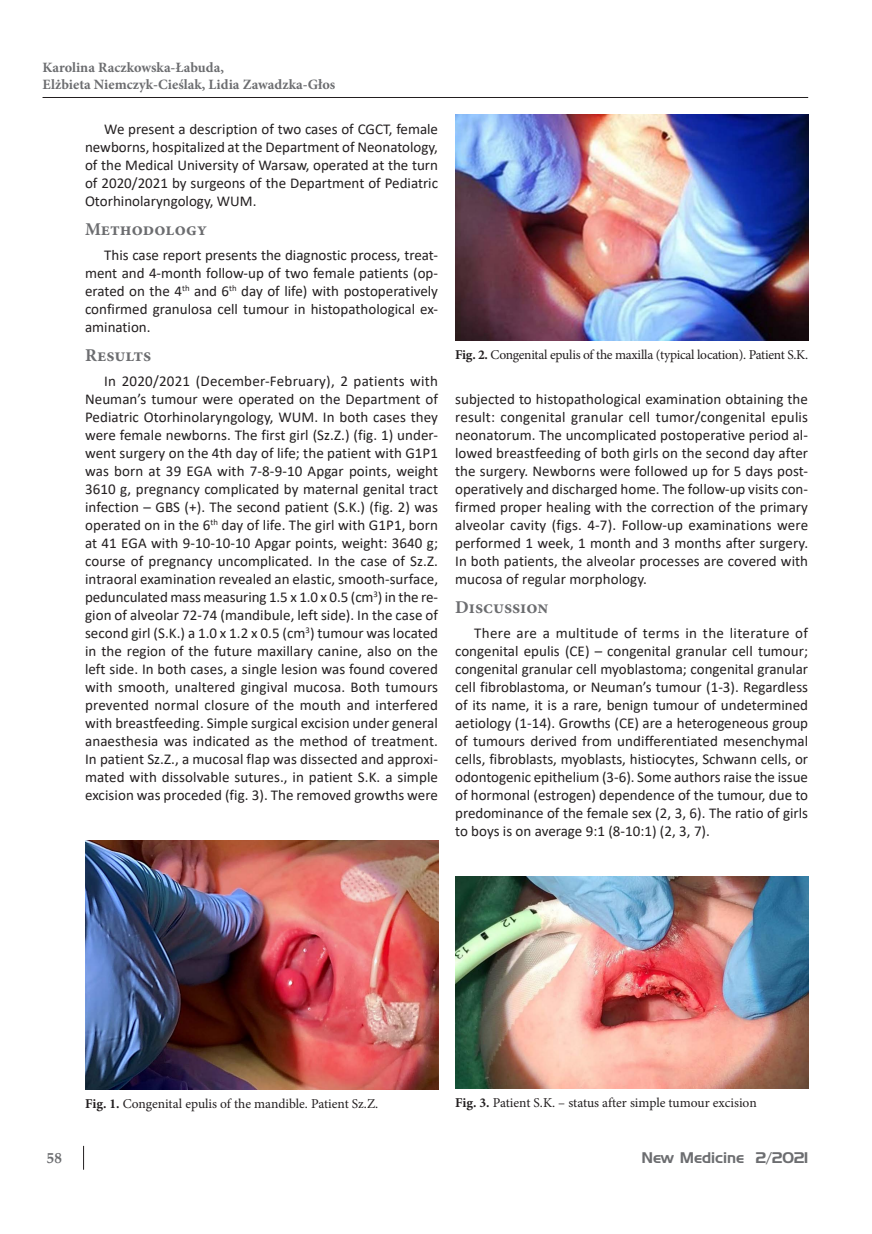
<style>
.page{position:relative;width:872px;height:1234px;background:#fff}
.page>*{position:absolute;margin:0;border:0;box-sizing:border-box;transform-origin:0 0}
.t1{font:700 18px "Minion Pro";color:#6c6d70}
.t2{font:15px/18px "Calibri";color:#231f20;text-align:justify}
.t3{font:15px "Grotesk Handel EE";color:#6c6d70}
.t4{font:700 15px "Palatino Linotype";color:#6c6d70}
.t5{font:700 14.25px/17.2px "Minion Pro";color:#6c6d70}
.t6{font:13.5px "Minion Pro";letter-spacing:-.01em;color:#231f20}
.s1{font-weight:700}
</style>
<div class="page">
<hr style="left:43px;top:97px;width:765px;height:1px;background:#231f20">
<svg style="left:83px;top:1145px;width:1px;height:24px"></svg>
<img style="left:85px;top:840px;width:353px;height:249px">
<img style="left:455px;top:115px;width:353px;height:225px">
<img style="left:455px;top:876px;width:353px;height:211px">
<p class="t5" style="left:43px;top:58px;width:294px">Karolina Raczkowska-Łabuda,<br>Elżbieta Niemczyk-Cieślak, Lidia Zawadzka-Głos</p>
<p class="t2" style="left:85px;top:119px;width:354px;text-indent:19px">We present a description of two cases of CGCT, female newborns, hospitalized at the Department of Neonatology, of the Medical University of Warsaw, operated at the turn of 2020/2021 by surgeons of the Department of Pediatric Otorhinolaryngology, WUM.</p>
<p class="t1" style="left:85px;top:217px;width:123px">Methodology</p>
<p class="t2" style="left:85px;top:245px;width:354px;text-indent:19px">This case report presents the diagnostic process, treat&shy;ment and 4-month follow-up of two female patients (op&shy;erated on the 4<sup>th</sup> and 6<sup>th</sup> day of life) with postoperatively confirmed granulosa cell tumour in histopathological ex&shy;amination.</p>
<p class="t1" style="left:85px;top:343px;width:68px">Results</p>
<p class="t2" style="left:85px;top:371px;width:354px;text-indent:19px">In 2020/2021 (December-February), 2 patients with Neuman’s tumour were operated on the Department of Pediatric Otorhinolaryngology, WUM. In both cases they were female newborns. The first girl (Sz.Z.) (fig. 1) under&shy;went surgery on the 4th day of life; the patient with G1P1 was born at 39 EGA with 7-8-9-10 Apgar points, weight 3610 g, pregnancy complicated by maternal genital tract infection – GBS (+). The second patient (S.K.) (fig. 2) was operated on in the 6<sup>th</sup> day of life. The girl with G1P1, born at 41 EGA with 9-10-10-10 Apgar points, weight: 3640 g; course of pregnancy uncomplicated. In the case of Sz.Z. intraoral examination revealed an elastic, smooth-surface, pedunculated mass measuring 1.5 x 1.0 x 0.5 (cm<sup>3</sup>) in the re&shy;gion of alveolar 72-74 (mandibule, left side). In the case of second girl (S.K.) a 1.0 x 1.2 x 0.5 (cm<sup>3</sup>) tumour was located in the region of the future maxillary canine, also on the left side. In both cases, a single lesion was found covered with smooth, unaltered gingival mucosa. Both tumours prevented normal closure of the mouth and interfered with breastfeeding. Simple surgical excision under general anaesthesia was indicated as the method of treatment.<br>In patient Sz.Z., a mucosal flap was dissected and approxi&shy;mated with dissolvable sutures., in patient S.K. a simple excision was proceded (fig. 3). The removed growths were</p>
<p class="t6" style="left:455px;top:345px;width:354px"><span class="s1">Fig. 2.</span> Congenital epulis of the maxilla (typical location). Patient S.K.</p>
<p class="t2" style="left:455px;top:389px;width:354px">subjected to histopathological examination obtaining the result: congenital granular cell tumor/congenital epulis neonatorum. The uncomplicated postoperative period al&shy;lowed breastfeeding of both girls on the second day after the surgery. Newborns were followed up for 5 days post&shy;operatively and discharged home. The follow-up visits con&shy;firmed proper healing with the correction of the primary alveolar cavity (figs. 4-7). Follow-up examinations were performed 1 week, 1 month and 3 months after surgery.<br>In both patients, the alveolar processes are covered with mucosa of regular morphology.</p>
<p class="t1" style="left:455px;top:595px;width:95px">Discussion</p>
<p class="t2" style="left:455px;top:623px;width:354px;text-indent:19px">There are a multitude of terms in the literature of congenital epulis (CE) – congenital granular cell tumour; congenital granular cell myoblastoma; congenital granular cell fibroblastoma, or Neuman’s tumour (1-3). Regardless of its name, it is a rare, benign tumour of undetermined aetiology (1-14). Growths (CE) are a heterogeneous group of tumours derived from undifferentiated mesenchymal cells, fibroblasts, myoblasts, histiocytes, Schwann cells, or odontogenic epithelium (3-6). Some authors raise the issue of hormonal (estrogen) dependence of the tumour, due to predominance of the female sex (2, 3, 6). The ratio of girls to boys is on average 9:1 (8-10:1) (2, 3, 7).</p>
<p class="t6" style="left:85px;top:1093px;width:295px"><span class="s1">Fig. 1.</span> Congenital epulis of the mandible. Patient Sz.Z.</p>
<p class="t6" style="left:455px;top:1092px;width:303px"><span class="s1">Fig. 3.</span> Patient S.K. – status after simple tumour excision</p>
<p class="t4" style="left:47px;top:1146px;width:17px">58</p>
<p class="t3" style="left:641px;top:1148px;width:168px">New Medicine 2/2021</p>
</div>
